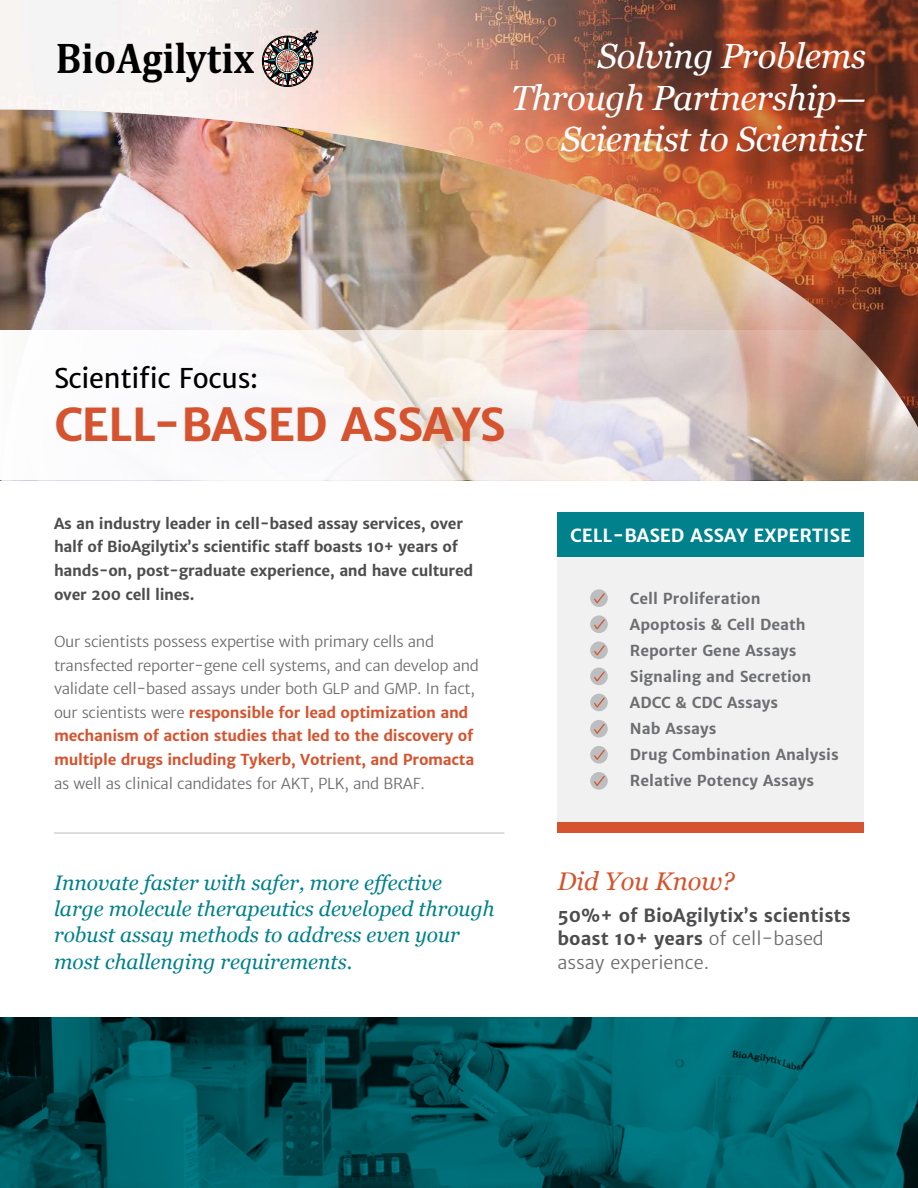
<style>
.page{position:relative;width:918px;height:1188px;background:#fff}
.page>*{position:absolute;margin:0;border:0;box-sizing:border-box;transform-origin:0 0}
.t1{font:700 45px "Merriweather Sans";letter-spacing:-.02em;color:#d5542f}
.t2{font:700 43.5px "Cambria";color:#000;scale:.91 1}
.t3{font:italic 34.8px/41.5px "Georgia";letter-spacing:-.01em;color:#fff;text-align:right}
.t4{font:27px "Merriweather Sans";letter-spacing:-.01em;color:#000}
.t5{font:italic 25.5px "Georgia";color:#d5542c}
.t6{font:italic 21px/26.2px "Georgia";color:#00818c}
.t7{font:700 18px/23.2px "Merriweather Sans";color:#4d4d4f}
.t8{font:700 18px "Merriweather Sans";color:#fff}
.t9{font:15px/23.7px "Merriweather Sans";letter-spacing:-.02em;color:#6d6e71}
.t10{font:700 15px/23.7px "Merriweather Sans";letter-spacing:-.02em;color:#4d4d4f}
.t11{font:700 15px/26px "Merriweather Sans";color:#6d6e71}
.s1{font-weight:700;color:#d5542f}
.s2{font-weight:400;color:#6d6e71}
</style>
<div class="page">
<svg style="left:326px;top:457px;width:592px;height:23px"></svg>
<svg style="left:366px;top:428px;width:552px;height:29px"></svg>
<img style="left:0;top:0;width:918px;height:428px">
<div style="left:558px;top:512px;width:306px;height:48px;background:#00818c"></div>
<div style="left:558px;top:557px;width:306px;height:274px;background:#f1f1f2"></div>
<div style="left:557px;top:822px;width:306px;height:11px;background:#d5542f"></div>
<div style="left:590px;top:589px;width:18px;height:18px;background:#bcbec0;border-radius:50%"></div>
<svg style="left:594px;top:593px;width:11px;height:10px"></svg>
<div style="left:590px;top:615px;width:18px;height:18px;background:#bcbec0;border-radius:50%"></div>
<svg style="left:594px;top:619px;width:11px;height:10px"></svg>
<div style="left:590px;top:642px;width:18px;height:17px;background:#bcbec0;border-radius:50%"></div>
<svg style="left:594px;top:645px;width:11px;height:10px"></svg>
<div style="left:590px;top:720px;width:18px;height:18px;background:#bcbec0;border-radius:50%"></div>
<svg style="left:594px;top:724px;width:11px;height:10px"></svg>
<div style="left:590px;top:668px;width:18px;height:17px;background:#bcbec0;border-radius:50%"></div>
<svg style="left:594px;top:671px;width:11px;height:11px"></svg>
<div style="left:590px;top:746px;width:18px;height:18px;background:#bcbec0;border-radius:50%"></div>
<svg style="left:594px;top:750px;width:11px;height:10px"></svg>
<div style="left:590px;top:694px;width:18px;height:17px;background:#bcbec0;border-radius:50%"></div>
<svg style="left:594px;top:697px;width:11px;height:11px"></svg>
<div style="left:590px;top:772px;width:18px;height:18px;background:#bcbec0;border-radius:50%"></div>
<svg style="left:594px;top:776px;width:11px;height:10px"></svg>
<svg style="left:0;top:1017px;width:918px;height:171px"></svg>
<hr style="left:54px;top:833px;width:450px;height:1px;background:#bcbec0">
<img style="left:259px;top:31px;width:59px;height:58px">
<h2 class="t2" style="left:56px;top:28px;width:220px">BioAgilytix</h2>
<h3 class="t3" style="left:511px;top:36px;width:357px">Solving Problems<br>Through Partnership—<br>Scientist to Scientist</h3>
<h3 class="t4" style="left:54px;top:362px;width:206px">Scientific Focus:</h3>
<h1 class="t1" style="left:54px;top:397px;width:453px">CELL-BASED ASSAYS</h1>
<p class="t10" style="left:54px;top:512px;width:421px">As an industry leader in cell-based assay services, over half of BioAgilytix’s scientific staff boasts 10+ years of hands-on, post-graduate experience, and have cultured over 200 cell lines.</p>
<p class="t9" style="left:54px;top:630px;width:427px">Our scientists possess expertise with primary cells and transfected reporter-gene cell systems, and can develop and validate cell-based assays under both GLP and GMP. In fact, our scientists were <span class="s1">responsible for lead optimization and mechanism of action studies that led to the discovery of multiple drugs including Tykerb, Votrient, and Promacta</span></p>
<p class="t9" style="left:54px;top:772px;width:372px">as well as clinical candidates for AKT, PLK, and BRAF.</p>
<h3 class="t6" style="left:54px;top:870px;width:442px">Innovate faster with safer, more effective large molecule therapeutics developed through robust assay methods to address even your most challenging requirements.</h3>
<p class="t8" style="left:570px;top:524px;width:282px">CELL-BASED ASSAY EXPERTISE</p>
<p class="t11" style="left:630px;top:586px;width:210px">Cell Proliferation<br>Apoptosis &amp; Cell Death<br>Reporter Gene Assays<br>Signaling and Secretion<br>ADCC &amp; CDC Assays<br>Nab Assays<br>Drug Combination Analysis<br>Relative Potency Assays</p>
<h3 class="t5" style="left:558px;top:865px;width:179px">Did You Know?</h3>
<p class="t7" style="left:558px;top:904px;width:295px">50%+ of BioAgilytix’s scientists boast 10+ years <span class="s2">of cell-based assay experience.</span></p>
</div>
